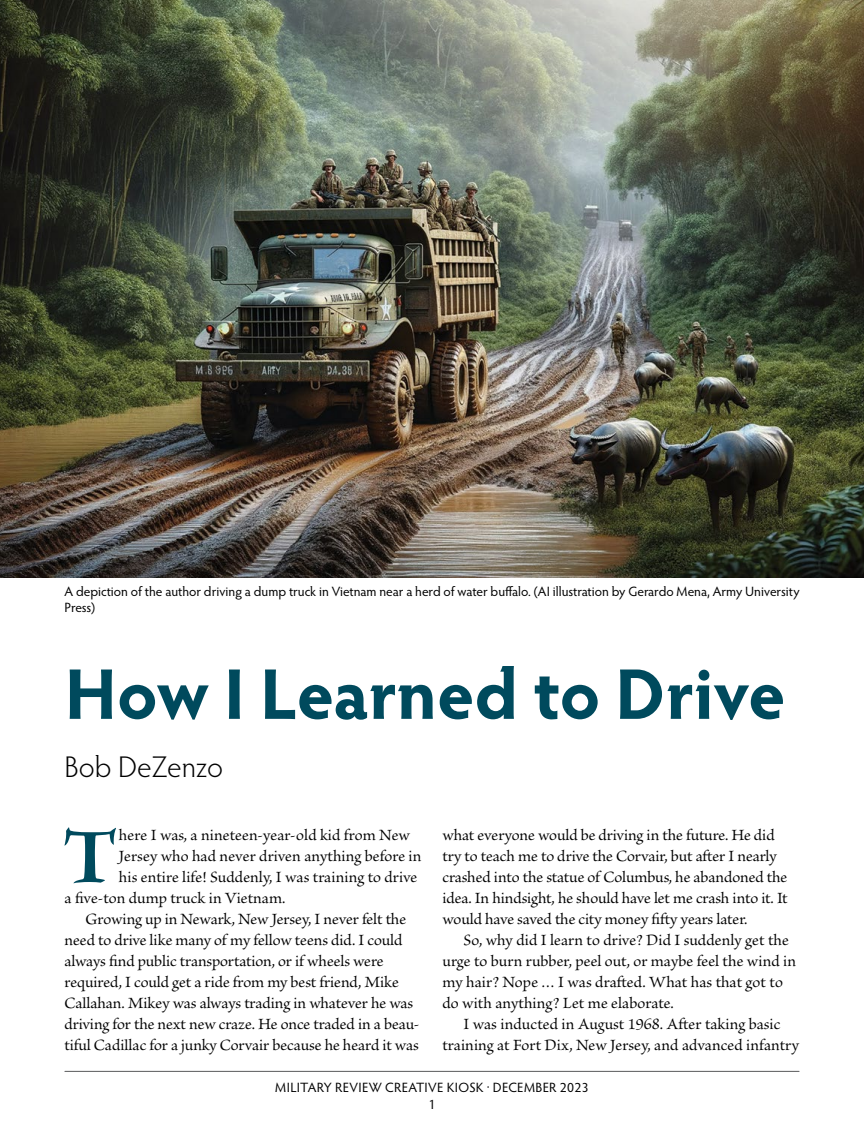
<style>
.page{position:relative;width:864px;height:1134px;background:#fff}
.page>*{position:absolute;margin:0;border:0;box-sizing:border-box;transform-origin:0 0}
.body-first{font:87.3px "Brioso Pro Bold Disp";color:#004a5d}
.title__H1{font:700 72px "Hypatia Sans Pro";letter-spacing:-.005em;color:#004a5d}
.author{font:300 30px "Hypatia Sans Pro";color:#000}
.body{font:16.5px/21px "Brioso Pro";letter-spacing:-.005em;color:#000}
.body-first-2{font:16.5px "Brioso Pro";color:#000}
.cutline{font:13.5px/16.5px "Hypatia Sans Pro";color:#000}
.cutline-2{font:13.5px/17.2px "Hypatia Sans Pro";letter-spacing:.02em;color:#000;text-align:center}
</style>
<div class="page">
<hr style="left:65px;top:1071px;width:734px;height:1px;background:#58595b">
<img style="left:0;top:0;width:864px;height:578px">
<p class="cutline" style="left:64px;top:582px;width:737px">A depiction of the author driving a dump truck in Vietnam near a herd of water buffalo. (AI illustration by Gerardo Mena, Army University<br>Press)</p>
<h1 class="title__H1" style="left:64px;top:643px;width:722px">How I Learned to Drive</h1>
<p class="author" style="left:64px;top:747px;width:160px">Bob DeZenzo</p>
<p class="body-first" style="left:62px;top:811px;width:56px">T</p>
<p class="body-first-2" style="left:119px;top:826px;width:293px">here I was, a nineteen-year-old kid from New</p>
<p class="body-first-2" style="left:119px;top:847px;width:304px">Jersey who had never driven anything before in</p>
<p class="body-first-2" style="left:119px;top:868px;width:300px">his entire life! Suddenly, I was training to drive</p>
<p class="body-first-2" style="left:64px;top:889px;width:222px">a five-ton dump truck in Vietnam.</p>
<p class="body" style="left:64px;top:909px;width:356px;text-indent:21px">Growing up in Newark, New Jersey, I never felt the need to drive like many of my fellow teens did. I could always find public transportation, or if wheels were required, I could get a ride from my best friend, Mike Callahan. Mikey was always trading in whatever he was driving for the next new craze. He once traded in a beau&shy;tiful Cadillac for a junky Corvair because he heard it was</p>
<p class="body" style="left:442px;top:825px;width:347px">what everyone would be driving in the future. He did try to teach me to drive the Corvair, but after I nearly crashed into the statue of Columbus, he abandoned the idea. In hindsight, he should have let me crash into it. It would have saved the city money fifty years later.</p>
<p class="body" style="left:442px;top:930px;width:355px;text-indent:21px">So, why did I learn to drive? Did I suddenly get the urge to burn rubber, peel out, or maybe feel the wind in my hair? Nope … I was drafted. What has that got to do with anything? Let me elaborate.</p>
<p class="body" style="left:442px;top:1014px;width:358px;text-align:center">I was inducted in August 1968. After taking basic training at Fort Dix, New Jersey, and advanced infantry</p>
<p class="cutline-2" style="left:275px;top:1078px;width:315px">MILITARY REVIEW CREATIVE KIOSK · DECEMBER 2023<br>1</p>
</div>
